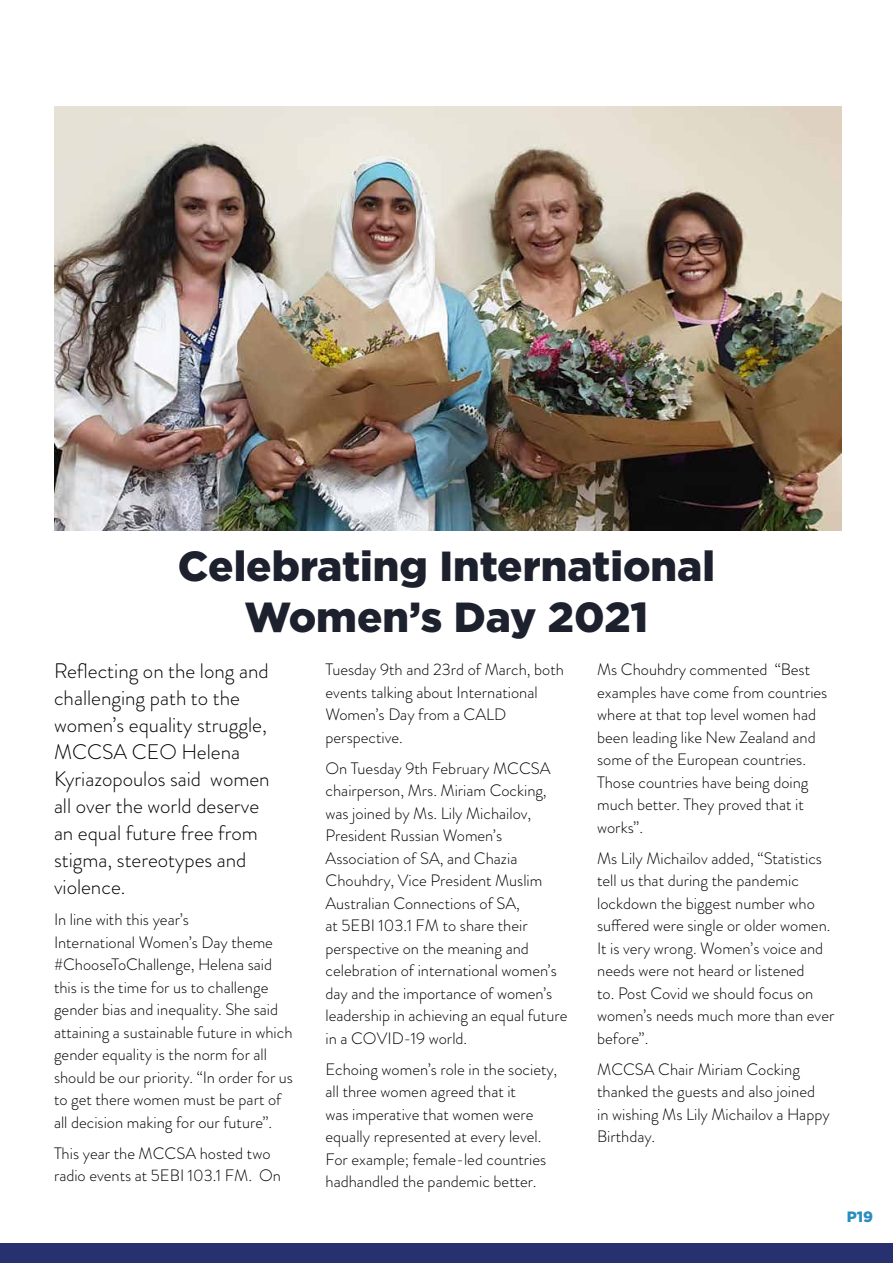
<style>
.page{position:relative;width:893px;height:1263px;background:#fff}
.page>*{position:absolute;margin:0;border:0;box-sizing:border-box;transform-origin:0 0}
.t1{font:900 42px/50.4px "Gotham";color:#1d212d;text-align:center}
.t2{font:300 21px/27px "Brandon Grotesque";color:#000}
.t3{font:300 16.5px/22.5px "Brandon Grotesque";color:#000}
.t4{font:900 15px "Gotham";color:#2a8dbf}
</style>
<div class="page">
<div style="left:0;top:1243px;width:893px;height:20px;background:#27316f"></div>
<img style="left:54px;top:106px;width:787px;height:424px">
<h1 class="t1" style="left:178px;top:541px;width:539px">Celebrating International<br>Women’s Day 2021</h1>
<p class="t2" style="left:54px;top:657px;width:217px">Reflecting on the long and challenging path to the women’s equality struggle,<br>MCCSA CEO Helena<br>Kyriazopoulos said women all over the world deserve an equal future free from stigma, stereotypes and violence.</p>
<p class="t3" style="left:54px;top:908px;width:241px">In line with this year’s<br>International Women’s Day theme #ChooseToChallenge, Helena said this is the time for us to challenge gender bias and inequality. She said attaining a sustainable future in which gender equality is the norm for all should be our priority. “In order for us to get there women must be part of all decision making for our future”.</p>
<p class="t3" style="left:54px;top:1142px;width:228px">This year the MCCSA hosted two radio events at 5EBI 103.1 FM. On</p>
<p class="t3" style="left:326px;top:658px;width:240px">Tuesday 9th and 23rd of March, both events talking about International<br>Women’s Day from a CALD perspective.</p>
<p class="t3" style="left:326px;top:757px;width:243px">On Tuesday 9th February MCCSA chairperson, Mrs. Miriam Cocking, was joined by Ms. Lily Michailov,<br>President Russian Women’s<br>Association of SA, and Chazia<br>Chouhdry, Vice President Muslim<br>Australian Connections of SA,<br>at 5EBI 103.1 FM to share their perspective on the meaning and celebration of international women’s day and the importance of women’s leadership in achieving an equal future in a COVID-19 world.</p>
<p class="t3" style="left:326px;top:1058px;width:233px">Echoing women’s role in the society, all three women agreed that it<br>was imperative that women were equally represented at every level.<br>For example; female-led countries hadhandled the pandemic better.</p>
<p class="t3" style="left:597px;top:658px;width:232px">Ms Chouhdry commented “Best examples have come from countries where at that top level women had been leading like New Zealand and some of the European countries.<br>Those countries have being doing much better. They proved that it works”.</p>
<p class="t3" style="left:597px;top:847px;width:239px">Ms Lily Michailov added, “Statistics tell us that during the pandemic lockdown the biggest number who suffered were single or older women.<br>It is very wrong. Women’s voice and needs were not heard or listened<br>to. Post Covid we should focus on women’s needs much more than ever before”.</p>
<p class="t3" style="left:597px;top:1058px;width:234px">MCCSA Chair Miriam Cocking thanked the guests and also joined in wishing Ms Lily Michailov a Happy<br>Birthday.</p>
<p class="t4" style="left:847px;top:1206px;width:28px">P19</p>
</div>
